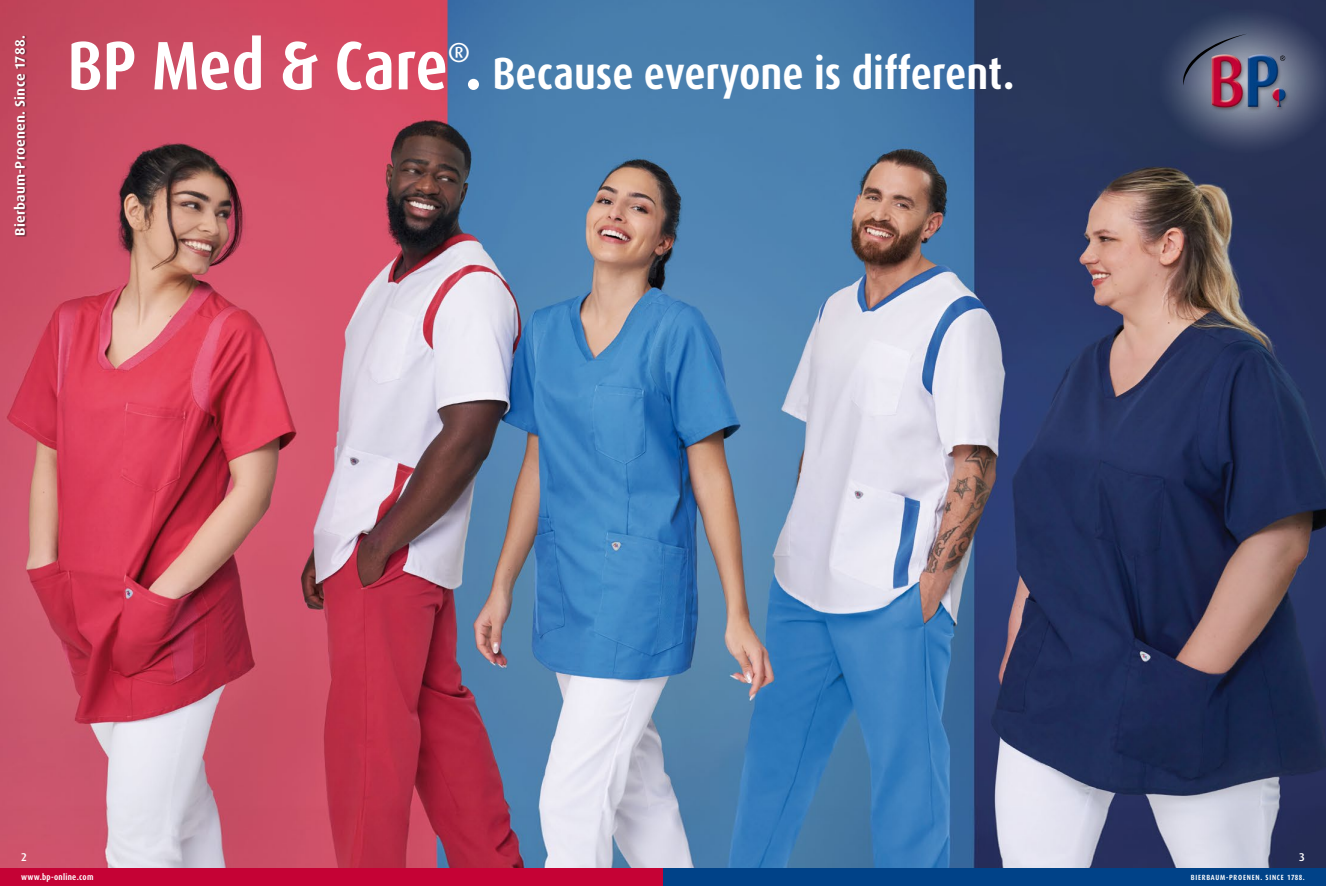
<style>
.page{position:relative;width:1326px;height:886px;background:#fff}
.page>*{position:absolute;margin:0;border:0;box-sizing:border-box;transform-origin:0 0}
.t1{font:700 condensed 68.75px "Dax OT";color:#fff}
.t2{font:700 condensed 45px "Dax OT";color:#fff}
.t3{font:500 27.5px "Dax Pro";color:#fff}
.t4{font:700 13.75px "Dax Pro";letter-spacing:.02em;color:#fff}
.t5{font:500 11.25px "Dax Pro";color:#fff}
.t6{font:700 condensed 8.75px "Dax OT";letter-spacing:.03em;color:#fff}
.t7{font:700 condensed 7.5px "Dax OT";letter-spacing:.1em;color:#fff}
.s1{font-size:68.75px}
</style>
<div class="page">
<img style="left:0;top:0;width:1325px;height:868px">
<img style="left:1157px;top:0;width:168px;height:168px">
<svg style="left:1279px;top:56px;width:5px;height:5px"></svg>
<svg style="left:1182px;top:34px;width:65px;height:52px;background:#735972"></svg>
<div style="left:0;top:868px;width:663px;height:18px;background:#c50235"></div>
<div style="left:663px;top:868px;width:662px;height:18px;background:#004288"></div>
<div style="left:14px;top:35px;width:14px;height:202px;background:#000;opacity:.5"></div>
<p class="t4" style="left:11px;top:236px;width:202px;rotate:-90deg">Bierbaum-Proenen. Since 1788.</p>
<h1 class="t1" style="left:67px;top:21px;width:382px">BP Med &amp; Care</h1>
<p class="t3" style="left:448px;top:35px;width:24px">®</p>
<p class="t2" style="left:465px;top:45px;width:551px"><span class="s1">.</span> Because everyone is different.</p>
<p class="t5" style="left:21px;top:850px;width:7px">2</p>
<p class="t5" style="left:1298px;top:850px;width:7px">3</p>
<p class="t6" style="left:21px;top:871px;width:74px">www.bp-online.com</p>
<p class="t7" style="left:1190px;top:872px;width:115px">BIERBAUM-PROENEN. SINCE 1788.</p>
</div>
